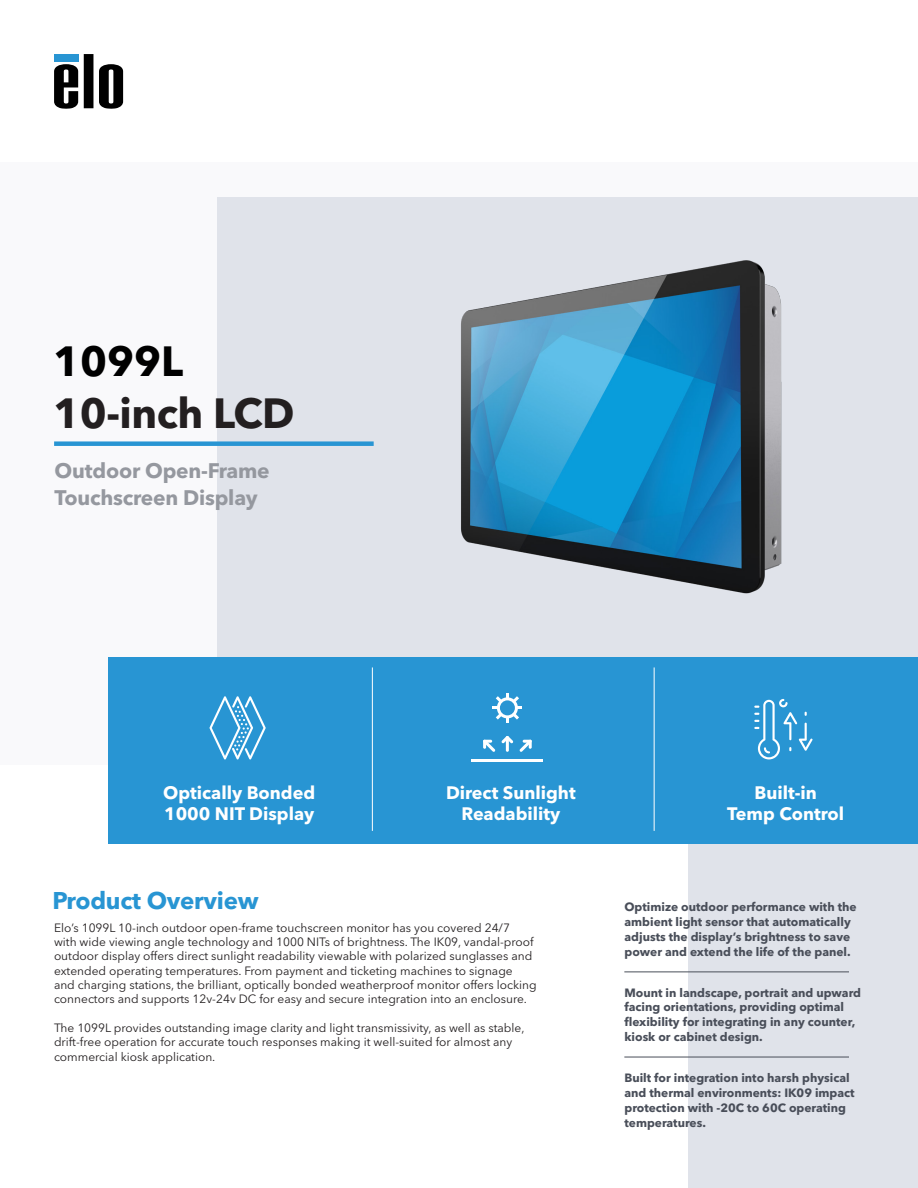
<style>
.page{position:relative;width:918px;height:1188px;background:#fff}
.page>*{position:absolute;margin:0;border:0;box-sizing:border-box;transform-origin:0 0}
.Section_Header{font:700 41.85px "Avenir Next LT Pro";letter-spacing:-.01em;color:#231f20}
.Section_Header-2{font:700 41.85px "Avenir Next LT Pro";color:#000}
.Section_Header-3{font:700 24px "Avenir Next LT Pro";letter-spacing:-.01em;color:#2895d3}
.Section_Header-4{font:700 20.85px/26.8px "Avenir Next LT Pro";letter-spacing:-.01em;color:#95989f}
.t1{font:700 18px "Avenir Next LT Pro";color:#fff}
.t2{font:12px/14.4px "Avenir Next LT Pro";color:#231f20}
.Body_Copy_-_Bullets{font:700 12px/15px "Avenir Next LT Pro";color:#494e59}
.Sidebar_bullets{font:700 12px/15px "Avenir Next LT Pro";color:#494e59}
</style>
<div class="page">
<div style="left:0;top:162px;width:918px;height:603px;background:#f9f9fb"></div>
<div style="left:217px;top:197px;width:701px;height:469px;background:#e0e3ea"></div>
<svg style="left:84px;top:54px;width:9px;height:54px"></svg>
<svg style="left:54px;top:64px;width:24px;height:45px"></svg>
<svg style="left:99px;top:64px;width:24px;height:45px"></svg>
<div style="left:54px;top:54px;width:24px;height:7px;background:#2895d3"></div>
<div style="left:688px;top:842px;width:230px;height:346px;background:#e0e3ea"></div>
<div style="left:108px;top:657px;width:810px;height:186px;background:#2895d3"></div>
<div style="left:54px;top:441px;width:320px;height:5px;background:#2895d3"></div>
<hr style="left:372px;top:667px;width:1px;height:164px;background:#fff">
<hr style="left:654px;top:667px;width:1px;height:164px;background:#fff">
<hr style="left:624px;top:972px;width:225px;height:1px;background:#494e59">
<hr style="left:624px;top:1057px;width:225px;height:1px;background:#494e59">
<svg style="left:754px;top:699px;width:59px;height:60px"></svg>
<img style="left:461px;top:260px;width:321px;height:334px">
<svg style="left:492px;top:693px;width:30px;height:30px"></svg>
<svg style="left:483px;top:740px;width:12px;height:12px"></svg>
<svg style="left:519px;top:740px;width:13px;height:12px"></svg>
<hr style="left:506px;top:736px;width:3px;height:16px;background:#fff;border-radius:2px">
<svg style="left:501px;top:736px;width:12px;height:7px"></svg>
<hr style="left:471px;top:759px;width:72px;height:3px;background:#fff">
<svg style="left:209px;top:696px;width:57px;height:64px"></svg>
<p class="Section_Header-2" style="left:53px;top:336px;width:132px">1099L</p>
<p class="Section_Header" style="left:53px;top:388px;width:243px">10-inch LCD</p>
<p class="Section_Header-4" style="left:55px;top:457px;width:217px">Outdoor Open-Frame<br>Touchscreen Display</p>
<p class="t1" style="left:163px;top:781px;width:154px">Optically Bonded</p>
<p class="t1" style="left:164px;top:803px;width:152px">1000 NIT Display</p>
<p class="Section_Header-3" style="left:52px;top:886px;width:208px">Product Overview</p>
<p class="t1" style="left:446px;top:781px;width:131px">Direct Sunlight</p>
<p class="t1" style="left:461px;top:803px;width:100px">Readability</p>
<p class="t2" style="left:54px;top:920px;width:484px">Elo’s 1099L 10-inch outdoor open-frame touchscreen monitor has you covered 24/7<br>with wide viewing angle technology and 1000 NITs of brightness. The IK09, vandal-proof outdoor display offers direct sunlight readability viewable with polarized sunglasses and extended operating temperatures. From payment and ticketing machines to signage and charging stations, the brilliant, optically bonded weatherproof monitor offers locking connectors and supports 12v-24v DC for easy and secure integration into an enclosure.</p>
<p class="t2" style="left:54px;top:1021px;width:472px">The 1099L provides outstanding image clarity and light transmissivity, as well as stable, drift-free operation for accurate touch responses making it well-suited for almost any commercial kiosk application.</p>
<p class="t1" style="left:754px;top:781px;width:64px">Built-in</p>
<p class="t1" style="left:727px;top:803px;width:118px">Temp Control</p>
<p class="Sidebar_bullets" style="left:624px;top:899px;width:234px">Optimize outdoor performance with the ambient light sensor that automatically adjusts the display’s brightness to save power and extend the life of the panel.</p>
<p class="Body_Copy_-_Bullets" style="left:624px;top:985px;width:238px">Mount in landscape, portrait and upward facing orientations, providing optimal flexibility for integrating in any counter, kiosk or cabinet design.</p>
<p class="Body_Copy_-_Bullets" style="left:624px;top:1071px;width:232px">Built for integration into harsh physical and thermal environments: IK09 impact protection with -20C to 60C operating temperatures.</p>
</div>
